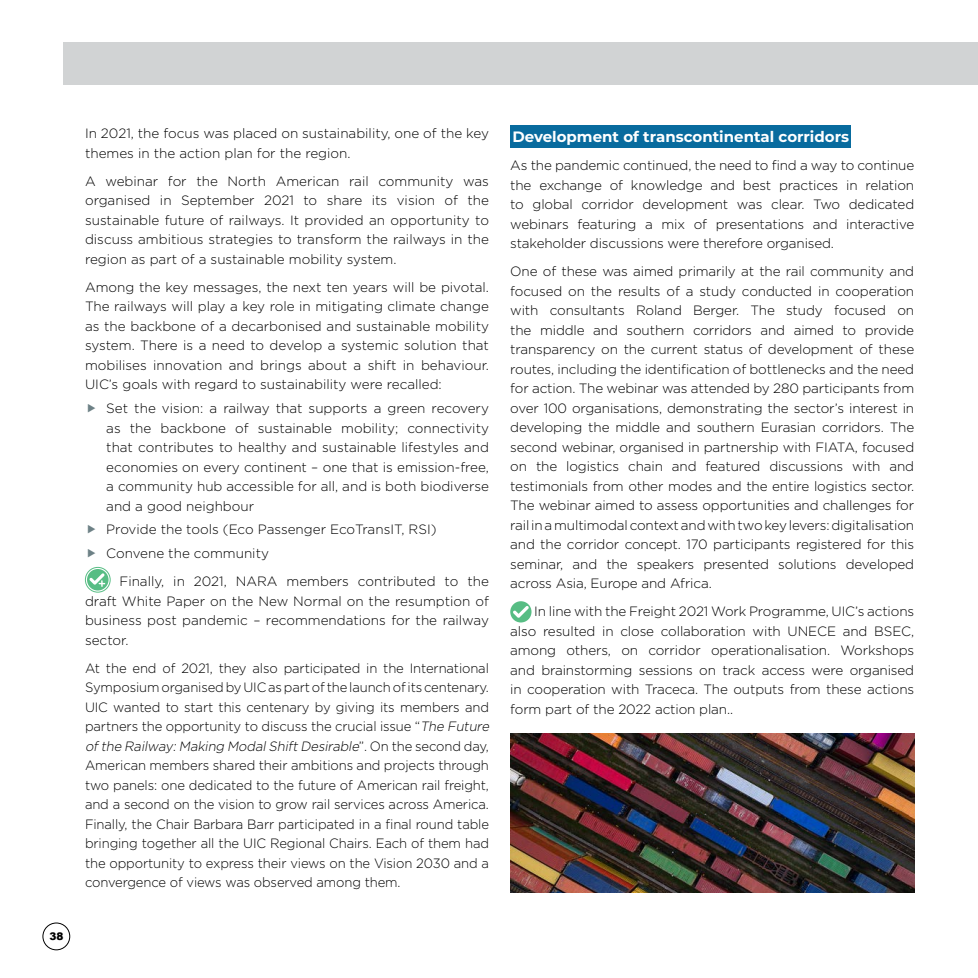
<style>
.page{position:relative;width:978px;height:978px;background:#fff}
.page>*{position:absolute;margin:0;border:0;box-sizing:border-box;transform-origin:0 0}
.Titre_3_promoting_ra{font:700 15px "Montserrat";color:#fff}
.Texte_courant{font:300 13.5px/19.5px "Gotham";letter-spacing:-.01em;color:#000;text-align:justify}
.t1{font:900 10.5px "Arial";color:#000}
.s1{font-style:italic}
</style>
<div class="page">
<div style="left:43px;top:923px;width:27px;height:27px;border:1px solid #000;border-radius:50%"></div>
<div style="left:64px;top:43px;width:914px;height:42px;background:#d1d3d4"></div>
<div style="left:85px;top:567px;width:26px;height:26px;border:1px solid #57bd84;border-radius:50%"></div>
<svg style="left:87px;top:569px;width:22px;height:22px"></svg>
<svg style="left:89px;top:573px;width:16px;height:14px"></svg>
<div style="left:510px;top:125px;width:341px;height:23px;background:#086b9e"></div>
<div style="left:510px;top:601px;width:21px;height:21px;background:#57bd84;border-radius:50%"></div>
<svg style="left:513px;top:606px;width:16px;height:12px"></svg>
<img style="left:510px;top:733px;width:404px;height:160px">
<p class="t1" style="left:49px;top:929px;width:16px">38</p>
<p class="Texte_courant" style="left:85px;top:123px;width:405px">In 2021, the focus was placed on sustainability, one of the key themes in the action plan for the region.</p>
<p class="Texte_courant" style="left:85px;top:171px;width:405px">A webinar for the North American rail community was organised in September 2021 to share its vision of the sustainable future of railways. It provided an opportunity to discuss ambitious strategies to transform the railways in the region as part of a sustainable mobility system.</p>
<p class="Texte_courant" style="left:85px;top:277px;width:405px">Among the key messages, the next ten years will be pivotal.<br>The railways will play a key role in mitigating climate change as the backbone of a decarbonised and sustainable mobility system. There is a need to develop a systemic solution that mobilises innovation and brings about a shift in behaviour.<br>UIC’s goals with regard to sustainability were recalled:</p>
<p class="Texte_courant" style="left:106px;top:398px;width:384px">Set the vision: a railway that supports a green recovery as the backbone of sustainable mobility; connectivity that contributes to healthy and sustainable lifestyles and economies on every continent – one that is emission-free, a community hub accessible for all, and is both biodiverse and a good neighbour</p>
<p class="Texte_courant" style="left:106px;top:519px;width:332px">Provide the tools (Eco Passenger EcoTransIT, RSI)</p>
<p class="Texte_courant" style="left:106px;top:543px;width:164px">Convene the community</p>
<p class="Texte_courant" style="left:85px;top:571px;width:405px;text-indent:34px">Finally, in 2021, NARA members contributed to the draft White Paper on the New Normal on the resumption of business post pandemic – recommendations for the railway sector.</p>
<p class="Texte_courant" style="left:85px;top:658px;width:408px;text-align:left">At the end of 2021, they also participated in the International Symposium organised by UIC as part of the launch of its centenary.<br>UIC wanted to start this centenary by giving its members and partners the opportunity to discuss the crucial issue “<span class="s1">The Future ofthe Railway:Making ModalShiftDesirable</span>” . O n t h e s e c o n d d a y, American members shared their ambitions and projects through two panels: one dedicated to the future of American rail freight, and a second on the vision to grow rail services across America.<br>Finally, the Chair Barbara Barr participated in a final round table bringing together all the UIC Regional Chairs. Each of them had the opportunity to express their views on the Vision 2030 and a convergence of views was observed among them.</p>
<p class="Titre_3_promoting_ra" style="left:512px;top:126px;width:338px">Development of transcontinental corridors</p>
<p class="Texte_courant" style="left:510px;top:155px;width:405px">As the pandemic continued, the need to find a way to continue the exchange of knowledge and best practices in relation to global corridor development was clear. Two dedicated webinars featuring a mix of presentations and interactive stakeholder discussions were therefore organised.</p>
<p class="Texte_courant" style="left:510px;top:261px;width:405px">One of these was aimed primarily at the rail community and focused on the results of a study conducted in cooperation with consultants Roland Berger. The study focused on the middle and southern corridors and aimed to provide transparency on the current status of development of these routes, including the identification of bottlenecks and the need for action. The webinar was attended by 280 participants from over 100 organisations, demonstrating the sector’s interest in developing the middle and southern Eurasian corridors. The second webinar, organised in partnership with FIATA, focused on the logistics chain and featured discussions with and testimonials from other modes and the entire logistics sector.<br>The webinar aimed to assess opportunities and challenges for rail in a multimodal context and with two key levers: digitalisation and the corridor concept. 170 participants registered for this seminar, and the speakers presented solutions developed across Asia, Europe and Africa.</p>
<p class="Texte_courant" style="left:510px;top:601px;width:405px;text-indent:24px">In line with the Freight 2021 Work Programme, UIC’s actions also resulted in close collaboration with UNECE and BSEC, among others, on corridor operationalisation. Workshops and brainstorming sessions on track access were organised in cooperation with Traceca. The outputs from these actions form part of the 2022 action plan..</p>
</div>
